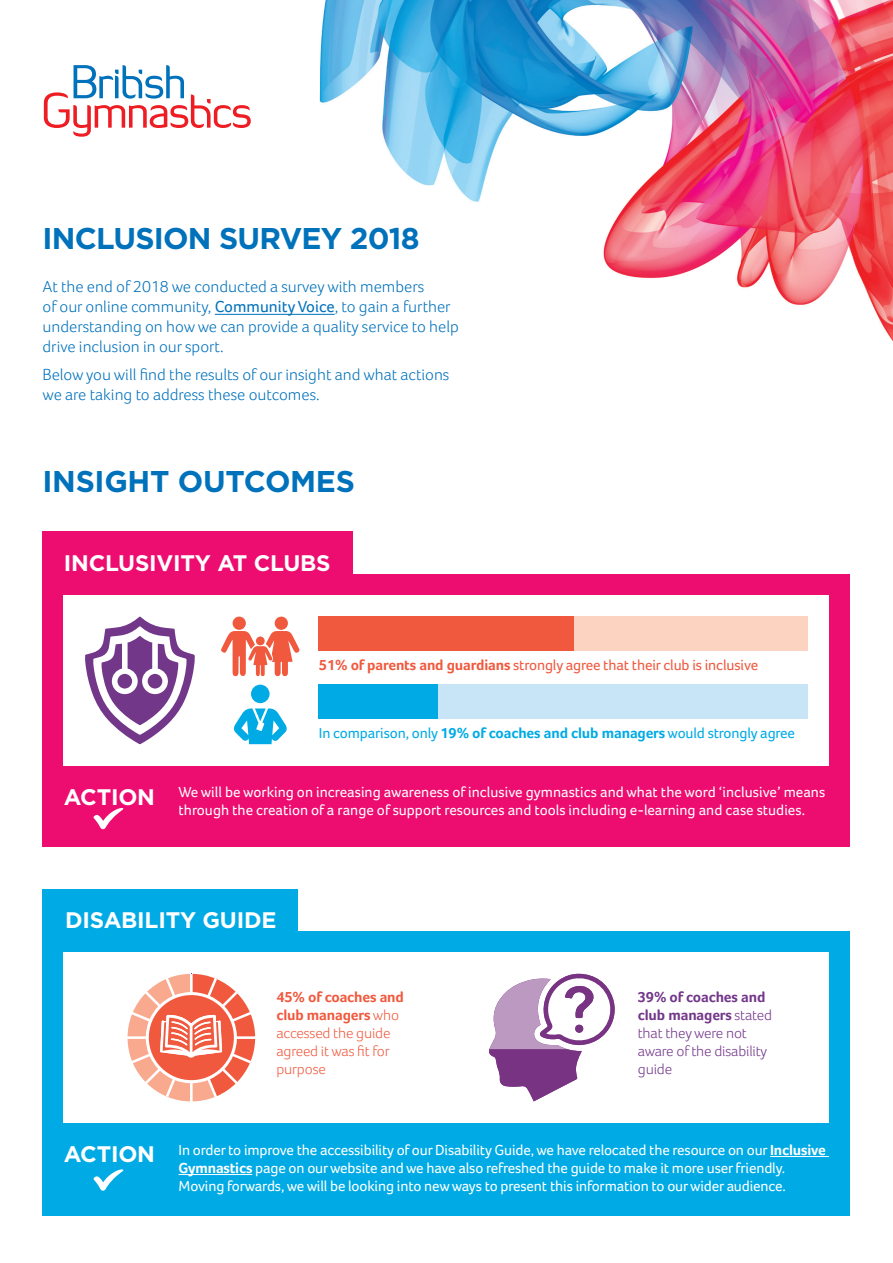
<style>
.page{position:relative;width:893px;height:1263px;background:#fff}
.page>*{position:absolute;margin:0;border:0;box-sizing:border-box;transform-origin:0 0}
.t1{font:700 30px "Gotham";letter-spacing:-.025em;color:#0071bb}
.t2{font:700 22.5px "Gotham";letter-spacing:-.01em;color:#fff}
.t3{font:300 16.5px/19.8px "Foco";color:#0071bb}
.t4{font:15px/18px "Foco";letter-spacing:-.01em;color:#fff}
.t5{font:300 15px/18px "Foco";letter-spacing:-.01em;color:#73378a}
.t6{font:300 15px/18px "Foco";letter-spacing:-.01em;color:#f0593e}
.t7{font:15px "Foco";letter-spacing:-.01em;color:#00abe5}
.t8{font:15px "Foco";letter-spacing:-.01em;color:#f0593e}
.s1{font-weight:400}
.s2{font-weight:700}
</style>
<div class="page">
<img style="left:214px;top:0;width:679px;height:341px">
<hr style="left:215px;top:314px;width:120px;height:1px;background:#0071bb">
<svg style="left:44px;top:65px;width:207px;height:72px"></svg>
<div style="left:43px;top:574px;width:807px;height:272px;background:#ed0c70"></div>
<div style="left:64px;top:595px;width:765px;height:170px;background:#fff"></div>
<div style="left:43px;top:531px;width:310px;height:49px;background:#ed0c70"></div>
<div style="left:319px;top:617px;width:489px;height:34px;background:#fcd2c0"></div>
<div style="left:319px;top:685px;width:489px;height:34px;background:#c7e5f7"></div>
<div style="left:319px;top:617px;width:255px;height:34px;background:#f0593e"></div>
<div style="left:319px;top:685px;width:119px;height:34px;background:#00abe5"></div>
<svg style="left:85px;top:616px;width:110px;height:128px"></svg>
<div style="left:251px;top:685px;width:19px;height:18px;background:#00abe5;border-radius:50%"></div>
<svg style="left:233px;top:708px;width:54px;height:36px"></svg>
<svg style="left:221px;top:631px;width:78px;height:45px"></svg>
<div style="left:233px;top:617px;width:13px;height:13px;background:#f0593e;border-radius:50%"></div>
<div style="left:275px;top:617px;width:13px;height:13px;background:#f0593e;border-radius:50%"></div>
<div style="left:256px;top:636px;width:9px;height:9px;background:#f0593e;border-radius:50%"></div>
<svg style="left:93px;top:808px;width:30px;height:21px"></svg>
<div style="left:43px;top:931px;width:807px;height:285px;background:#00abe5"></div>
<div style="left:64px;top:952px;width:765px;height:171px;background:#fff"></div>
<div style="left:43px;top:889px;width:255px;height:46px;background:#00abe5"></div>
<svg style="left:128px;top:974px;width:127px;height:127px"></svg>
<svg style="left:489px;top:974px;width:126px;height:127px"></svg>
<hr style="left:770px;top:1156px;width:59px;height:1px;background:#fff">
<hr style="left:179px;top:1174px;width:73px;height:1px;background:#fff">
<svg style="left:93px;top:1169px;width:30px;height:22px"></svg>
<p class="t1" style="left:43px;top:219px;width:379px">INCLUSION SURVEY 2018</p>
<p class="t3" style="left:43px;top:277px;width:418px">At the end of 2018 we conducted a survey with members<br>of our online community, <span class="s1">Community Voice</span>, to gain a further understanding on how we can provide a quality service to help drive inclusion in our sport.</p>
<p class="t3" style="left:43px;top:365px;width:408px">Below you will find the results of our insight and what actions we are taking to address these outcomes.</p>
<p class="t1" style="left:43px;top:461px;width:314px">INSIGHT OUTCOMES</p>
<p class="t2" style="left:64px;top:548px;width:268px">INCLUSIVITY AT CLUBS</p>
<p class="t8" style="left:319px;top:656px;width:441px"><span class="s2">51% of parents and guardians</span> strongly agree that their club is inclusive</p>
<p class="t7" style="left:319px;top:724px;width:478px">In comparison, only <span class="s2">19% of coaches and club managers</span> would strongly agree</p>
<p class="t2" style="left:64px;top:782px;width:93px">ACTION</p>
<p class="t4" style="left:179px;top:783px;width:648px">We will be working on increasing awareness of inclusive gymnastics and what the word ‘inclusive’ means through the creation of a range of support resources and tools including e-learning and case studies.</p>
<p class="t2" style="left:65px;top:905px;width:213px">DISABILITY GUIDE</p>
<p class="t6" style="left:276px;top:987px;width:129px"><span class="s2">45% of coaches and club managers</span> who accessed the guide agreed it was fit for purpose</p>
<p class="t5" style="left:638px;top:987px;width:136px"><span class="s2">39% of coaches and club managers</span> stated that they were not aware of the disability guide</p>
<p class="t2" style="left:64px;top:1139px;width:93px">ACTION</p>
<p class="t4" style="left:179px;top:1140px;width:649px">In order to improve the accessibility of our Disability Guide, we have relocated the resource on our <span class="s2">Inclusive<br>Gymnastics</span> page on our website and we have also refreshed the guide to make it more user friendly.<br>Moving forwards, we will be looking into new ways to present this information to our wider audience.</p>
</div>
